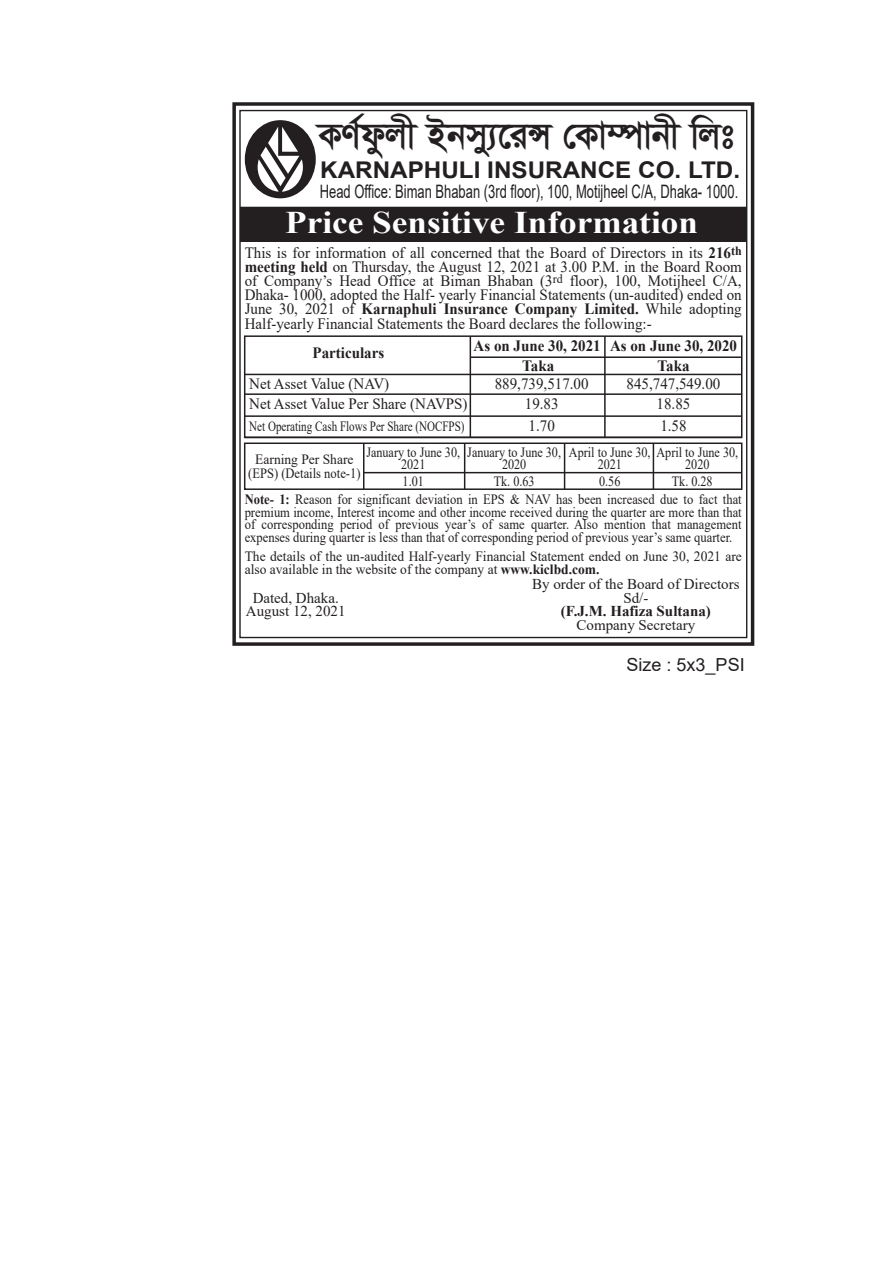
<style>
.page{position:relative;width:893px;height:1263px;background:#fff}
.page>*{position:absolute;margin:0;border:0;box-sizing:border-box;transform-origin:0 0}
.t1{font:43.05px "Sutonny MJ Bold";color:#231f20}
.t2{font:700 31.5px "Times New Roman";color:#fff;scale:1.12 1}
.t3{font:700 23.1px "Arial";color:#231f20;scale:1.05 1}
.t4{font:18.6px "Arial";color:#231f20;scale:.7 1}
.t5{font:18px "Arial";color:#231f20}
.t6{font:15.75px/14.1px "Times New Roman";color:#231f20;scale:.95 1}
.t7{font:700 15.75px/20px "Times New Roman";color:#231f20;scale:.95 1}
.t8{font:15px/13.5px "Times New Roman";color:#231f20;text-align:center}
.t9{font:700 15px "Times New Roman";color:#231f20}
.t10{font:14.1px/12.6px "Times New Roman";color:#231f20;text-align:justify;scale:.89 1}
.t11{font:14.1px/12.6px "Times New Roman";color:#231f20;scale:.95 1}
.t12{font:14.1px/12.6px "Times New Roman";color:#231f20;text-align:center;scale:.86 1}
.t13{font:14.1px "Times New Roman";color:#231f20;scale:.78 1}
.s1{font-weight:700}
</style>
<div class="page">
<div style="left:245px;top:120px;width:71px;height:78px;background:#231f20;border-radius:50%"></div>
<svg style="left:258px;top:127px;width:45px;height:65px"></svg>
<div style="left:232px;top:102px;width:522px;height:544px;border:3px solid #231f20"></div>
<div style="left:240px;top:207px;width:507px;height:35px;background:#231f20"></div>
<div style="left:244px;top:335px;width:498px;height:103px;border:2px solid #231f20"></div>
<hr style="left:245px;top:374px;width:497px;height:1px;background:#231f20">
<hr style="left:245px;top:393px;width:497px;height:2px;background:#231f20">
<hr style="left:245px;top:415px;width:497px;height:2px;background:#231f20">
<hr style="left:245px;top:437px;width:497px;height:1px;background:#231f20">
<hr style="left:470px;top:336px;width:1px;height:101px;background:#231f20">
<hr style="left:604px;top:336px;width:2px;height:101px;background:#231f20">
<hr style="left:470px;top:356px;width:135px;height:2px;background:#231f20">
<hr style="left:605px;top:356px;width:137px;height:2px;background:#231f20">
<div style="left:244px;top:442px;width:498px;height:48px;border:2px solid #231f20"></div>
<hr style="left:364px;top:472px;width:378px;height:1px;background:#231f20">
<hr style="left:363px;top:443px;width:1px;height:46px;background:#231f20">
<hr style="left:464px;top:443px;width:1px;height:46px;background:#231f20">
<hr style="left:564px;top:443px;width:1px;height:46px;background:#231f20">
<hr style="left:653px;top:443px;width:1px;height:46px;background:#231f20">
<h1 class="t1" style="left:318px;top:112px;width:417px">KY©DZJX BBMY¨‡IÝ †KV¤ÚVBX WJT</h1>
<h3 class="t3" style="left:320px;top:153px;width:401px">KARNAPHULI INSURANCE CO. LTD.</h3>
<p class="t4" style="left:320px;top:179px;width:599px">Head Office: Biman Bhaban (3rd floor), 100, Motijheel C/A, Dhaka- 1000.</p>
<h2 class="t2" style="left:285px;top:200px;width:370px">Price Sensitive Information</h2>
<p class="t6" style="left:245px;top:245px;width:525px;text-align:justify">This is for information of all concerned that the Board of Directors in its <span class="s1">216</span><sup>th </sup><span class="s1">meeting held</span> on Thursday, the August 12, 2021 at 3.00 P.M. in the Board Room of Company’s Head Office at Biman Bhaban (3<sup>rd</sup> floor), 100, Motijheel C/A, Dhaka- 1000, adopted the Half- yearly Financial Statements (un-audited) ended on June 30, 2021 of <span class="s1">Karnaphuli Insurance Company Limited.</span> While adopting Half-yearly Financial Statements the Board declares the following:-</p>
<p class="t7" style="left:522px;top:335px;width:228px;text-indent:-49px">As on June 30, 2021 As on June 30, 2020<br>Taka</p>
<p class="t7" style="left:313px;top:342px;width:77px">Particulars</p>
<p class="t6" style="left:249px;top:373px;width:231px;line-height:20.4px">Net Asset Value (NAV)<br>Net Asset Value Per Share (NAVPS)</p>
<p class="t13" style="left:249px;top:417px;width:277px">Net Operating Cash Flows Per Share (NOCFPS)</p>
<p class="t7" style="left:658px;top:355px;width:35px">Taka</p>
<p class="t6" style="left:495px;top:376px;width:100px">889,739,517.00</p>
<p class="t6" style="left:627px;top:376px;width:100px">845,747,549.00</p>
<p class="t6" style="left:525px;top:392px;width:37px;line-height:22px">19.83<br>1.70</p>
<p class="t6" style="left:657px;top:396px;width:37px">18.85</p>
<p class="t6" style="left:660px;top:418px;width:29px">1.58</p>
<p class="t12" style="left:467px;top:445px;width:111px">January to June 30,<br>2020</p>
<p class="t12" style="left:598px;top:445px;width:165px;text-align:left;text-indent:-29px">April to June 30, April to June 30,<br>2021</p>
<p class="t11" style="left:248px;top:452px;width:120px;line-height:14.1px;text-align:center">Earning Per Share (EPS) (Details note-1)</p>
<p class="t12" style="left:366px;top:445px;width:111px">January to June 30,<br>2021</p>
<p class="t12" style="left:685px;top:458px;width:30px">2020</p>
<p class="t12" style="left:403px;top:475px;width:26px">1.01</p>
<p class="t12" style="left:494px;top:475px;width:49px">Tk. 0.63</p>
<p class="t12" style="left:599px;top:475px;width:26px">0.56</p>
<p class="t12" style="left:672px;top:475px;width:49px">Tk. 0.28</p>
<p class="t10" style="left:245px;top:493px;width:560px"><span class="s1">Note- 1:</span> Reason for significant deviation in EPS &amp; NAV has been increased due to fact that premium income, Interest income and other income received during the quarter are more than that of corresponding period of previous year’s of same quarter. Also mention that management expenses during quarter is less than that of corresponding period of previous year’s same quarter.</p>
<p class="t11" style="left:245px;top:549px;width:525px">The details of the un-audited Half-yearly Financial Statement ended on June 30, 2021 are also available in the website of the company at <span class="s1">www.kiclbd.com.</span></p>
<p class="t8" style="left:246px;top:590px;width:101px">Dated, Dhaka.<br>August 12, 2021</p>
<p class="t8" style="left:532px;top:577px;width:209px">By order of the Board of Directors<br>Sd/-</p>
<p class="t9" style="left:561px;top:600px;width:151px">(F.J.M. Hafiza Sultana)</p>
<p class="t8" style="left:576px;top:617px;width:120px">Company Secretary</p>
<p class="t5" style="left:627px;top:652px;width:120px">Size : 5x3_PSI</p>
</div>
